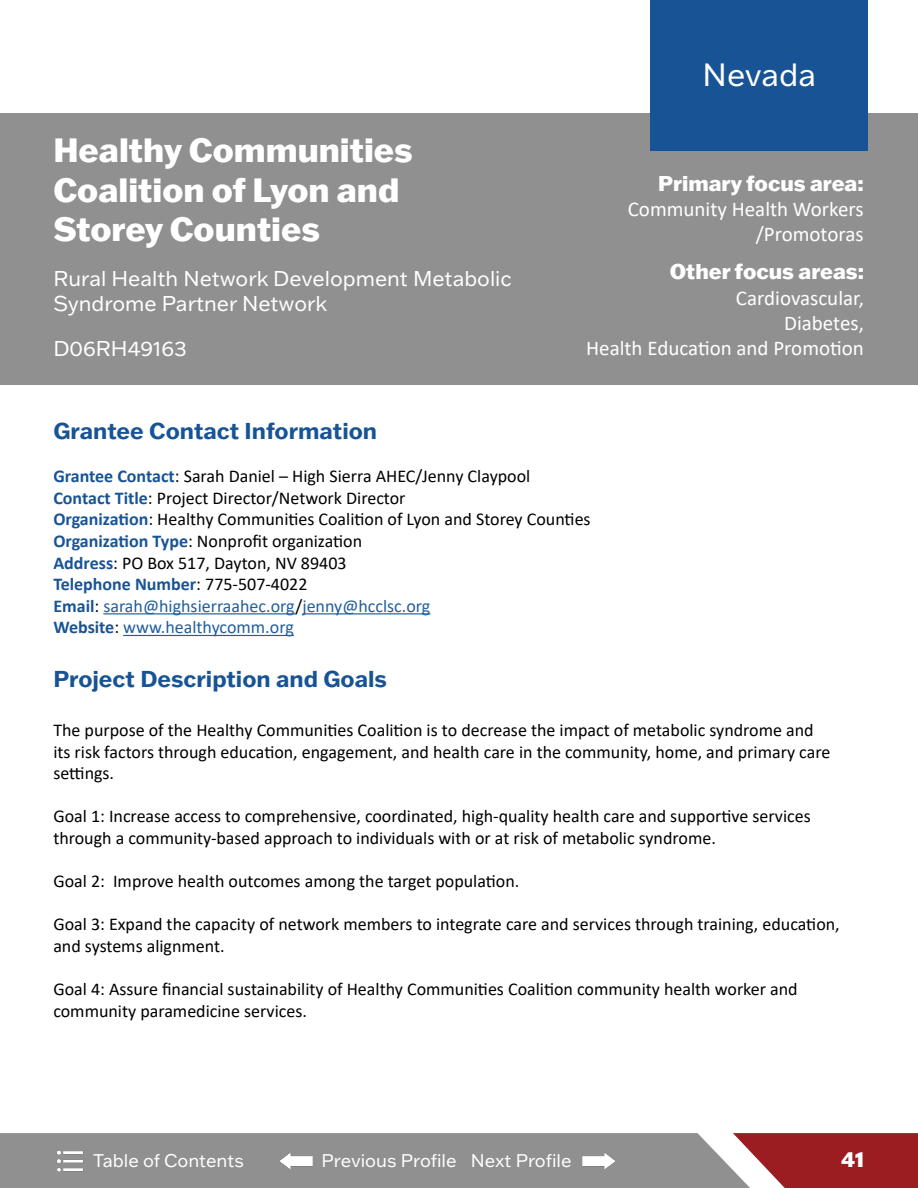
<style>
.page{position:relative;width:918px;height:1188px;background:#fff}
.page>*{position:absolute;margin:0;border:0;box-sizing:border-box;transform-origin:0 0}
.t1{font:800 33px/39.6px "Franklin Gothic ATF";color:#fff}
.State_Title{font:31.5px "Franklin Gothic ATF";color:#fff}
.t2{font:700 22.5px "Franklin Gothic ATF";color:#185495}
.Organizational___and_Type_Header{font:21px/25.2px "Franklin Gothic ATF";color:#fff}
.focus_areas{font:21px "Calibri";color:#fff}
.Table_Titles{font:21px/25.2px "Calibri";color:#fff;text-align:right}
.Table_Titles-2{font:800 21px "Franklin Gothic ATF";color:#fff}
.Body{font:18px/21.6px "Calibri";color:#000}
.Body-2{font:18px "Calibri";color:#215e9e}
.t3{font:18px "Franklin Gothic ATF";color:#fff}
.Body-3{font:700 18px "Calibri";color:#185495}
.s1{font-family:"Franklin Gothic ATF";font-weight:800}
.s2{font-weight:700;color:#185495}
.s3{font-weight:400;color:#000}
.s4{color:#000}
</style>
<div class="page">
<svg style="left:0;top:1133px;width:918px;height:55px;background:#977e80"></svg>
<div style="left:0;top:113px;width:918px;height:272px;background:#919091"></div>
<div style="left:650px;top:0;width:218px;height:151px;background:#185495"></div>
<hr style="left:103px;top:613px;width:192px;height:1px;background:#215e9e">
<hr style="left:302px;top:613px;width:128px;height:1px;background:#215e9e">
<hr style="left:123px;top:635px;width:171px;height:1px;background:#215e9e">
<img style="left:275px;top:1140px;width:41px;height:41px">
<img style="left:579px;top:1140px;width:41px;height:41px">
<img style="left:53px;top:1144px;width:33px;height:33px">
<h1 class="t1" style="left:53px;top:130px;width:361px">Healthy Communities<br>Coalition of Lyon and<br>Storey Counties</h1>
<p class="Organizational___and_Type_Header" style="left:53px;top:265px;width:460px">Rural Health Network Development Metabolic<br>Syndrome Partner Network</p>
<p class="State_Title" style="left:703px;top:54px;width:115px">Nevada</p>
<p class="Table_Titles" style="left:628px;top:171px;width:237px"><span class="s1">Primary focus area:<br></span>Community Health Workers /Promotoras</p>
<p class="Table_Titles-2" style="left:670px;top:258px;width:196px">Other focus areas:</p>
<p class="focus_areas" style="left:736px;top:283px;width:130px">Cardiovascular,</p>
<p class="focus_areas" style="left:784px;top:308px;width:81px">Diabetes,</p>
<p class="Organizational___and_Type_Header" style="left:53px;top:335px;width:135px">D06RH49163</p>
<p class="focus_areas" style="left:586px;top:334px;width:279px">Health Education and Promotion</p>
<h2 class="t2" style="left:53px;top:416px;width:325px">Grantee Contact Information</h2>
<p class="Body" style="left:53px;top:465px;width:479px"><span class="s2">Grantee Contact</span>: Sarah Daniel – High Sierra AHEC/Jenny Claypool</p>
<p class="Body" style="left:53px;top:487px;width:354px"><span class="s2">Contact Title</span>: Project Director/Network Director</p>
<p class="Body" style="left:53px;top:508px;width:539px"><span class="s2">Organization</span>: Healthy Communities Coalition of Lyon and Storey Counties</p>
<p class="Body" style="left:53px;top:530px;width:310px"><span class="s2">Organization Type</span>: Nonprofit organization</p>
<p class="Body" style="left:53px;top:551px;width:295px"><span class="s2">Address</span>: PO Box 517, Dayton, NV 89403</p>
<p class="Body-3" style="left:53px;top:572px;width:256px">Telephone Number<span class="s3">: 775-507-4022</span></p>
<p class="Body-2" style="left:53px;top:593px;width:379px"><span class="s2">Email</span><span class="s4">:</span> sarah@highsierraahec.org<span class="s4">/</span>jenny@hcclsc.org</p>
<p class="Body-2" style="left:53px;top:615px;width:242px"><span class="s2">Website</span><span class="s4">:</span> www.healthycomm.org</p>
<h2 class="t2" style="left:53px;top:664px;width:335px">Project Description and Goals</h2>
<p class="Body" style="left:53px;top:719px;width:779px">The purpose of the Healthy Communities Coalition is to decrease the impact of metabolic syndrome and its risk factors through education, engagement, and health care in the community, home, and primary care settings.</p>
<p class="Body" style="left:53px;top:805px;width:759px">Goal 1: Increase access to comprehensive, coordinated, high-quality health care and supportive services through a community-based approach to individuals with or at risk of metabolic syndrome.</p>
<p class="Body" style="left:53px;top:870px;width:468px">Goal 2: Improve health outcomes among the target population.</p>
<p class="Body" style="left:53px;top:913px;width:788px">Goal 3: Expand the capacity of network members to integrate care and services through training, education, and systems alignment.</p>
<p class="Body" style="left:53px;top:978px;width:746px">Goal 4: Assure financial sustainability of Healthy Communities Coalition community health worker and community paramedicine services.</p>
<p class="t3" style="left:93px;top:1149px;width:152px">Table of Contents</p>
<p class="t3" style="left:322px;top:1149px;width:137px">Previous Profile</p>
<p class="t3" style="left:471px;top:1149px;width:102px">Next Profile</p>
<p class="Table_Titles-2" style="left:842px;top:1145px;width:24px">41</p>
</div>
